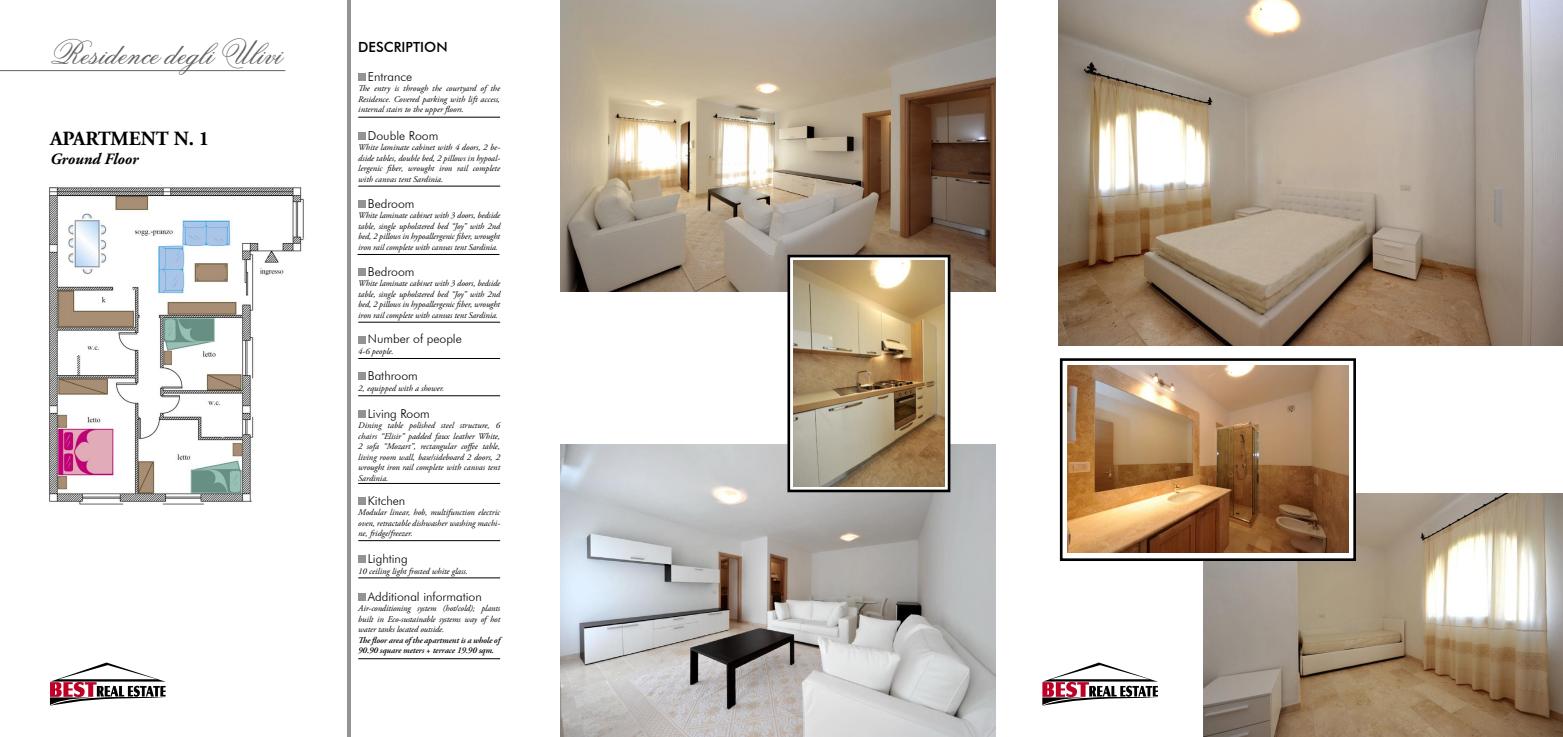
<style>
.page{position:relative;width:1563px;height:737px;background:#fff}
.page>*{position:absolute;margin:0;border:0;box-sizing:border-box;transform-origin:0 0}
.t1{font:35px "Flemish Script BT";color:#636363}
.t2{font:700 20.12px "Adobe Garamond Pro";color:#000}
.t3{font:italic 700 15.75px "Adobe Garamond Pro";color:#000}
.t4{font:500 14px "Futura BT";color:#000}
.t5{font:300 12.25px "Futura BT";color:#000}
.t6{font:italic 8.75px/10.5px "Adobe Garamond Pro";color:#000;text-align:justify}
.t7{font:italic 600 8.75px/10.5px "Adobe Garamond Pro";letter-spacing:-.01em;color:#000}
</style>
<div class="page">
<div style="left:358px;top:73px;width:8px;height:8px;background:#939393"></div>
<hr style="left:358px;top:117px;width:142px;height:1px;background:#000">
<div style="left:358px;top:132px;width:8px;height:7px;background:#939393"></div>
<hr style="left:358px;top:186px;width:142px;height:1px;background:#000">
<div style="left:358px;top:200px;width:8px;height:8px;background:#939393"></div>
<hr style="left:357px;top:254px;width:142px;height:1px;background:#000">
<div style="left:358px;top:268px;width:8px;height:7px;background:#939393"></div>
<hr style="left:358px;top:322px;width:142px;height:1px;background:#000">
<div style="left:358px;top:336px;width:8px;height:7px;background:#939393"></div>
<hr style="left:358px;top:358px;width:142px;height:1px;background:#000">
<div style="left:358px;top:372px;width:8px;height:8px;background:#939393"></div>
<hr style="left:358px;top:395px;width:142px;height:1px;background:#000">
<div style="left:358px;top:410px;width:8px;height:7px;background:#939393"></div>
<hr style="left:358px;top:483px;width:142px;height:1px;background:#000">
<div style="left:358px;top:497px;width:8px;height:7px;background:#939393"></div>
<hr style="left:358px;top:540px;width:142px;height:1px;background:#000">
<div style="left:358px;top:555px;width:8px;height:8px;background:#939393"></div>
<hr style="left:358px;top:577px;width:142px;height:1px;background:#000">
<div style="left:358px;top:593px;width:8px;height:7px;background:#939393"></div>
<hr style="left:358px;top:658px;width:142px;height:1px;background:#000">
<img style="left:560px;top:445px;width:435px;height:292px">
<img style="left:560px;top:0;width:435px;height:292px">
<img style="left:1058px;top:0;width:505px;height:346px">
<img style="left:1203px;top:493px;width:360px;height:244px">
<svg style="left:791px;top:259px;width:155px;height:229px"></svg>
<div style="left:787px;top:255px;width:163px;height:237px;border:3px solid #000"></div>
<img style="left:794px;top:260px;width:150px;height:226px">
<svg style="left:1067px;top:365px;width:285px;height:192px"></svg>
<div style="left:1060px;top:358px;width:296px;height:203px;border:3px solid #000"></div>
<img style="left:1067px;top:366px;width:281px;height:186px">
<img style="left:49px;top:187px;width:255px;height:318px">
<hr style="left:0;top:70px;width:285px;height:1px;background:#636363">
<hr style="left:347px;top:0;width:4px;height:737px;background:#939393">
<svg style="left:50px;top:662px;width:116px;height:44px"></svg>
<svg style="left:1042px;top:662px;width:116px;height:44px"></svg>
<p class="t1" style="left:50px;top:31px;width:233px">Residence degli Ulivi</p>
<p class="t2" style="left:50px;top:127px;width:161px">APARTMENT N. 1</p>
<p class="t3" style="left:50px;top:150px;width:90px">Ground Floor</p>
<p class="t4" style="left:358px;top:38px;width:91px">DESCRIPTION</p>
<p class="t5" style="left:368px;top:69px;width:46px">Entrance</p>
<p class="t6" style="left:358px;top:84px;width:143px">The entry is through the courtyard of the Residence. Covered parking with lift access, internal stairs to the upper floors.</p>
<p class="t5" style="left:368px;top:128px;width:72px">Double Room</p>
<p class="t6" style="left:358px;top:142px;width:143px">White laminate cabinet with 4 doors, 2 be&shy;dside tables, double bed, 2 pillows in hypoal&shy;lergenic fiber, wrought iron rail complete with canvas tent Sardinia.</p>
<p class="t5" style="left:368px;top:196px;width:48px">Bedroom</p>
<p class="t6" style="left:358px;top:211px;width:143px">White laminate cabinet with 3 doors, bedside table, single upholstered bed “Joy” with 2nd bed, 2 pillows in hypoallergenic fiber, wrought iron rail complete with canvas tent Sardinia.</p>
<p class="t5" style="left:368px;top:264px;width:48px">Bedroom</p>
<p class="t6" style="left:358px;top:278px;width:143px">White laminate cabinet with 3 doors, bedside table, single upholstered bed “Joy” with 2nd bed, 2 pillows in hypoallergenic fiber, wrought iron rail complete with canvas tent Sardinia.</p>
<p class="t5" style="left:368px;top:332px;width:95px">Number of people</p>
<p class="t6" style="left:358px;top:346px;width:37px">4-6 people.</p>
<p class="t5" style="left:368px;top:368px;width:52px">Bathroom</p>
<p class="t6" style="left:358px;top:383px;width:88px">2, equipped with a shower.</p>
<p class="t5" style="left:368px;top:406px;width:64px">Living Room</p>
<p class="t6" style="left:358px;top:420px;width:143px">Dining table polished steel structure, 6 chairs “Elisir” padded faux leather White, 2 sofa “Mozart”, rectangular coffee table, living room wall, base/sideboard 2 doors, 2 wrought iron rail complete with canvas tent Sardinia.</p>
<p class="t5" style="left:368px;top:493px;width:39px">Kitchen</p>
<p class="t6" style="left:358px;top:507px;width:143px">Modular linear, hob, multifunction electric oven, retractable dishwasher washing machi&shy;ne, fridge/freezer.</p>
<p class="t5" style="left:368px;top:551px;width:41px">Lighting</p>
<p class="t6" style="left:358px;top:566px;width:111px">10 ceiling light frosted white glass.</p>
<p class="t5" style="left:368px;top:589px;width:115px">Additional information</p>
<p class="t6" style="left:358px;top:603px;width:143px">Air-conditioning system (hot/cold); plants built in Eco-sustainable systems way of hot water tanks located outside.</p>
<p class="t7" style="left:358px;top:635px;width:143px">The floor area of the apartment is a whole of<br>90.90 square meters + terrace 19.90 sqm.</p>
</div>
